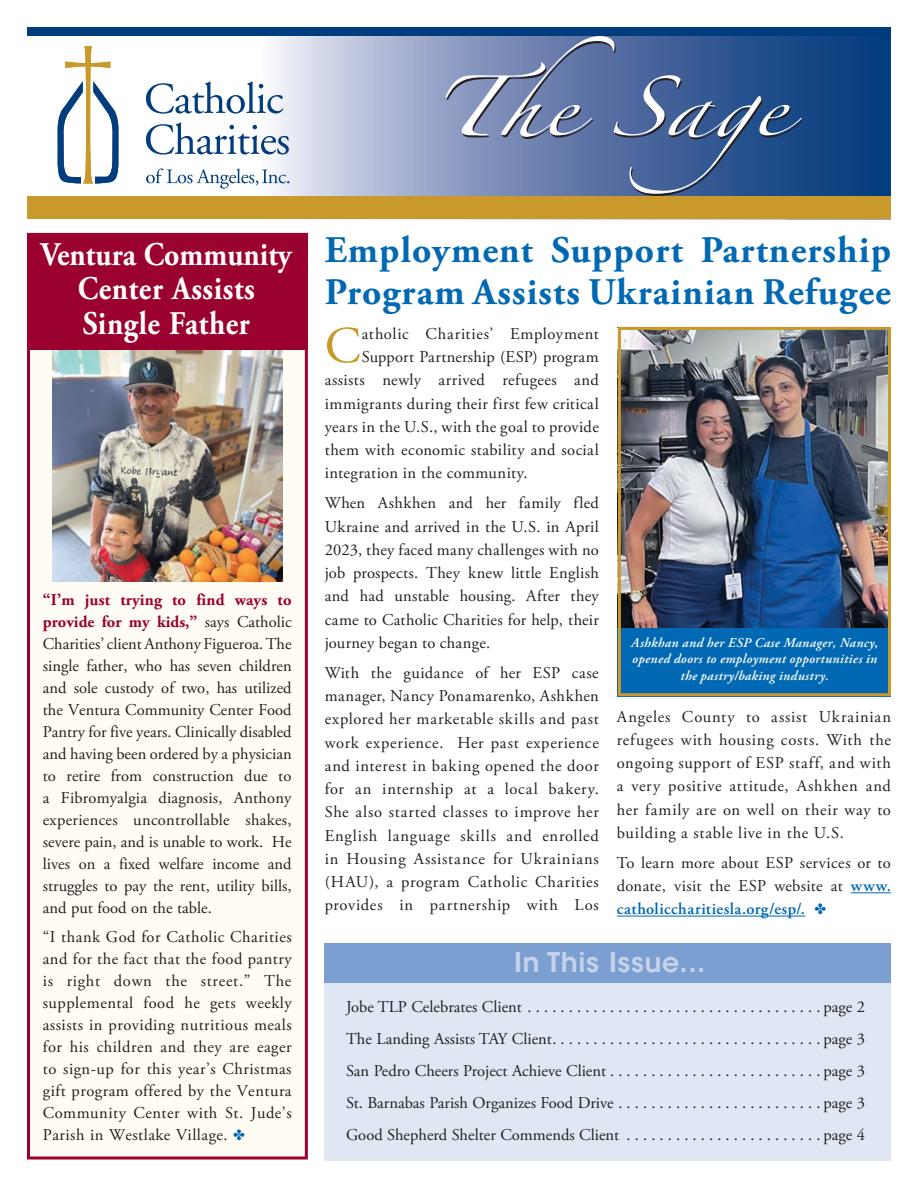
<style>
.page{position:relative;width:918px;height:1188px;background:#fff}
.page>*{position:absolute;margin:0;border:0;box-sizing:border-box;transform-origin:0 0}
.t1{font:51.6px "Adobe Garamond Pro";color:#c9992b}
.Side_Bar_Head{font:700 37.5px/42px "Adobe Garamond Pro";letter-spacing:.03em;color:#0168b3}
.Side_Bar_Head-2{font:700 33px/34.5px "Adobe Garamond Pro";letter-spacing:.02em;color:#fff;text-align:center;scale:.9 1}
.t2{font:600 27px "ITC Avant Garde Std";letter-spacing:.02em;color:#c6d3eb}
.t3{font:16.5px/23.2px "Adobe Garamond Pro";letter-spacing:.03em;color:#231f20;text-align:justify}
.t4{font:16.5px "Adobe Garamond Pro";color:#231f20}
.t5{font:16.5px "Adobe Garamond Pro";letter-spacing:.01em;color:#231f20}
.t6{font:italic 600 13.5px/16.5px "Adobe Garamond Pro";letter-spacing:.025em;color:#fff;text-align:center}
.s1{font-weight:700;color:#9a012f}
.s2{color:#0168b3}
.s3{font-weight:600;color:#0168b3}
</style>
<div class="page">
<div style="left:30px;top:302px;width:277px;height:856px;background:#fefcf3"></div>
<img style="left:148px;top:35px;width:743px;height:185px">
<div style="left:325px;top:983px;width:566px;height:178px;background:#e0e7f4"></div>
<div style="left:325px;top:943px;width:566px;height:40px;background:#7c9fd2"></div>
<hr style="left:851px;top:892px;width:40px;height:1px;background:#0168b3">
<hr style="left:617px;top:916px;width:189px;height:1px;background:#0168b3">
<div style="left:618px;top:327px;width:273px;height:369px;background:#0168b3"></div>
<img style="left:622px;top:331px;width:265px;height:296px">
<div style="left:618px;top:327px;width:273px;height:369px;border:3px solid #c9992b"></div>
<svg style="left:58px;top:46px;width:60px;height:138px"></svg>
<svg style="left:146px;top:82px;width:137px;height:32px"></svg>
<svg style="left:146px;top:122px;width:143px;height:33px"></svg>
<svg style="left:146px;top:168px;width:143px;height:21px"></svg>
<svg style="left:446px;top:36px;width:357px;height:160px"></svg>
<div style="left:27px;top:196px;width:864px;height:22px;background:#c9992b"></div>
<div style="left:27px;top:27px;width:864px;height:8px;background:#013d7d"></div>
<img style="left:53px;top:350px;width:229px;height:232px">
<div style="left:27px;top:233px;width:281px;height:927px;border:3px solid #9a012f"></div>
<div style="left:27px;top:234px;width:281px;height:116px;background:#9a012f"></div>
<p class="Side_Bar_Head-2" style="left:41px;top:238px;width:280px">Ventura Community<br>Center Assists<br>Single Father</p>
<p class="t3" style="left:43px;top:589px;width:250px;line-height:22px"><span class="s1">“I’m just trying to find ways to provide for my kids,”</span> says Catholic Charities’ client Anthony Figueroa. The single father, who has seven children and sole custody of two, has utilized the Ventura Community Center Food Pantry for five years. Clinically disabled and having been ordered by a physician to retire from construction due to a Fibromyalgia diagnosis, Anthony experiences uncontrollable shakes, severe pain, and is unable to work. He lives on a fixed welfare income and struggles to pay the rent, utility bills, and put food on the table.</p>
<p class="t3" style="left:43px;top:926px;width:250px;line-height:22px">“I thank God for Catholic Charities and for the fact that the food pantry is right down the street.” The supplemental food he gets weekly assists in providing nutritious meals for his children and they are eager to sign-up for this year’s Christmas gift program offered by the Ventura Community Center with St. Jude’s Parish in Westlake Village. <span class="s2">✤</span></p>
<p class="Side_Bar_Head" style="left:325px;top:229px;width:568px">Employment Support Partnership<br>Program Assists Ukrainian Refugee</p>
<p class="t1" style="left:325px;top:315px;width:37px">C</p>
<p class="t3" style="left:362px;top:323px;width:239px">atholic Charities’ Employment</p>
<p class="t5" style="left:362px;top:347px;width:239px">Support Partnership (ESP) program</p>
<p class="t3" style="left:325px;top:369px;width:276px">assists newly arrived refugees and</p>
<p class="t3" style="left:325px;top:392px;width:276px">immigrants during their first few critical</p>
<p class="t3" style="left:325px;top:416px;width:276px">years in the U.S., with the goal to provide</p>
<p class="t3" style="left:325px;top:439px;width:276px">them with economic stability and social</p>
<p class="t3" style="left:325px;top:462px;width:202px">integration in the community.</p>
<p class="t3" style="left:325px;top:492px;width:276px">When Ashkhen and her family fled Ukraine and arrived in the U.S. in April 2023, they faced many challenges with no job prospects. They knew little English and had unstable housing. After they came to Catholic Charities for help, their journey began to change.</p>
<p class="t3" style="left:325px;top:662px;width:276px;text-align:left">With the guidance of her ESP case manager, Nancy Ponamarenko, Ashkhen explored her marketable skills and past work experience. Her past experience and interest in baking opened the door for an internship at a local bakery.<br>She also started classes to improve her English language skills and enrolled in Housing Assistance for Ukrainians (HAU), a program Catholic Charities provides in partnership with Los</p>
<p class="t6" style="left:631px;top:635px;width:249px">Ashkhan and her ESP Case Manager, Nancy, opened doors to employment opportunities in the pastry/baking industry.</p>
<p class="t3" style="left:617px;top:705px;width:276px">Angeles County to assist Ukrainian refugees with housing costs. With the ongoing support of ESP staff, and with a very positive attitude, Ashkhen and her family are on well on their way to building a stable live in the U.S.</p>
<p class="t3" style="left:617px;top:852px;width:276px">To learn more about ESP services or to donate, visit the ESP website at <span class="s3">www. catholiccharitiesla.org/esp/.</span> <span class="s2">✤</span></p>
<p class="t2" style="left:514px;top:945px;width:193px">In This Issue...</p>
<p class="t4" style="left:346px;top:997px;width:521px">Jobe TLP Celebrates Client . . . . . . . . . . . . . . . . . . . . . . . . . . . . . . . . . . . page 2</p>
<p class="t4" style="left:346px;top:1029px;width:521px">The Landing Assists TAY Client . . . . . . . . . . . . . . . . . . . . . . . . . . . . . . . . page 3</p>
<p class="t4" style="left:346px;top:1061px;width:521px">San Pedro Cheers Project Achieve Client . . . . . . . . . . . . . . . . . . . . . . . . . page 3</p>
<p class="t4" style="left:346px;top:1093px;width:521px">St. Barnabas Parish Organizes Food Drive . . . . . . . . . . . . . . . . . . . . . . . . page 3</p>
<p class="t4" style="left:346px;top:1125px;width:521px">Good Shepherd Shelter Commends Client . . . . . . . . . . . . . . . . . . . . . . . page 4</p>
</div>
